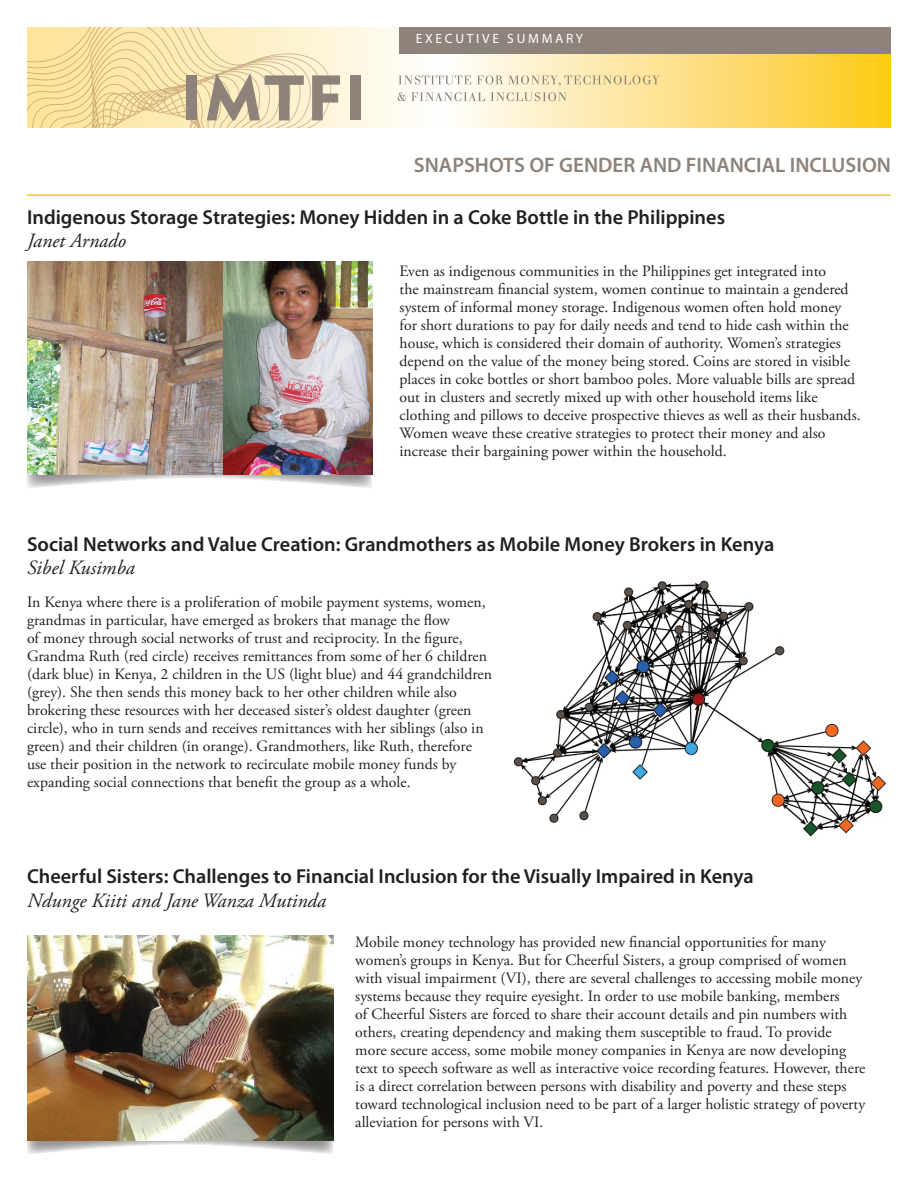
<style>
.page{position:relative;width:918px;height:1188px;background:#fff}
.page>*{position:absolute;margin:0;border:0;box-sizing:border-box;transform-origin:0 0}
.t1{font:600 21px "Myriad Pro";color:#8e837a}
.t2{font:600 20.25px "Myriad Pro";color:#231f20}
.t3{font:italic 20.25px "Adobe Garamond Pro";color:#231f20}
.t4{font:15.75px/18px "Adobe Garamond Pro";color:#231f20}
.t5{font:13.5px "Myriad Pro";letter-spacing:.2em;color:#fff}
</style>
<div class="page">
<svg style="left:340px;top:27px;width:551px;height:100px"></svg>
<svg style="left:398px;top:75px;width:262px;height:26px"></svg>
<div style="left:400px;top:27px;width:491px;height:27px;background:#8e837a"></div>
<hr style="left:27px;top:194px;width:864px;height:2px;background:#fccc0a">
<svg style="left:27px;top:27px;width:313px;height:100px"></svg>
<div style="left:350px;top:75px;width:11px;height:45px;background:#8e837a"></div>
<svg style="left:27px;top:475px;width:345px;height:13px"></svg>
<img style="left:27px;top:262px;width:345px;height:213px">
<img style="left:513px;top:580px;width:373px;height:257px">
<svg style="left:27px;top:1141px;width:306px;height:13px"></svg>
<img style="left:27px;top:936px;width:306px;height:205px">
<p class="t5" style="left:416px;top:30px;width:169px">EXECUTIVE SUMMARY</p>
<h1 class="t1" style="left:414px;top:152px;width:479px">SNAPSHOTS OF GENDER AND FINANCIAL INCLUSION</h1>
<p class="t2" style="left:27px;top:204px;width:700px">Indigenous Storage Strategies: Money Hidden in a Coke Bottle in the Philippines</p>
<p class="t3" style="left:27px;top:228px;width:100px">Janet Arnado</p>
<p class="t4" style="left:400px;top:263px;width:463px">Even as indigenous communities in the Philippines get integrated into<br>the mainstream financial system, women continue to maintain a gendered system of informal money storage. Indigenous women often hold money for short durations to pay for daily needs and tend to hide cash within the house, which is considered their domain of authority. Women’s strategies depend on the value of the money being stored. Coins are stored in visible places in coke bottles or short bamboo poles. More valuable bills are spread out in clusters and secretly mixed up with other household items like clothing and pillows to deceive prospective thieves as well as their husbands.<br>Women weave these creative strategies to protect their money and also increase their bargaining power within the household.</p>
<p class="t2" style="left:27px;top:531px;width:749px">Social Networks and Value Creation: Grandmothers as Mobile Money Brokers in Kenya</p>
<p class="t3" style="left:27px;top:556px;width:109px">Sibel Kusimba</p>
<p class="t4" style="left:27px;top:593px;width:467px">In Kenya where there is a proliferation of mobile payment systems, women, grandmas in particular, have emerged as brokers that manage the flow<br>of money through social networks of trust and reciprocity. In the figure, Grandma Ruth (red circle) receives remittances from some of her 6 children (dark blue) in Kenya, 2 children in the US (light blue) and 44 grandchildren (grey). She then sends this money back to her other children while also brokering these resources with her deceased sister’s oldest daughter (green circle), who in turn sends and receives remittances with her siblings (also in green) and their children (in orange). Grandmothers, like Ruth, therefore use their position in the network to recirculate mobile money funds by expanding social connections that benefit the group as a whole.</p>
<p class="t2" style="left:27px;top:864px;width:728px">Cheerful Sisters: Challenges to Financial Inclusion for the Visually Impaired in Kenya</p>
<p class="t3" style="left:27px;top:888px;width:301px">Ndunge Kiiti and Jane Wanza Mutinda</p>
<p class="t4" style="left:355px;top:934px;width:512px">Mobile money technology has provided new financial opportunities for many women’s groups in Kenya. But for Cheerful Sisters, a group comprised of women with visual impairment (VI), there are several challenges to accessing mobile money systems because they require eyesight. In order to use mobile banking, members<br>of Cheerful Sisters are forced to share their account details and pin numbers with others, creating dependency and making them susceptible to fraud. To provide more secure access, some mobile money companies in Kenya are now developing text to speech software as well as interactive voice recording features. However, there is a direct correlation between persons with disability and poverty and these steps toward technological inclusion need to be part of a larger holistic strategy of poverty alleviation for persons with VI.</p>
</div>
